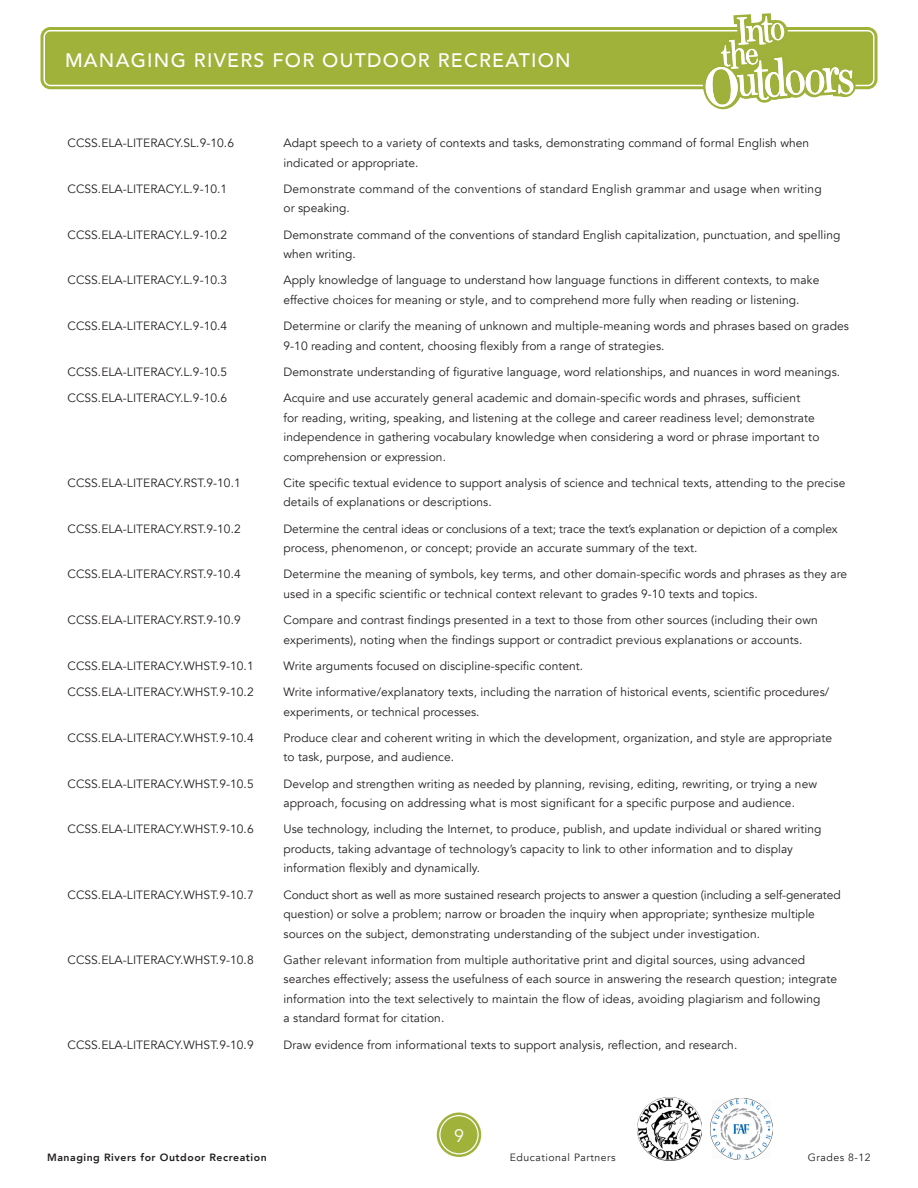
<style>
.page{position:relative;width:918px;height:1188px;background:#fff}
.page>*{position:absolute;margin:0;border:0;box-sizing:border-box;transform-origin:0 0}
.t1{font:500 19.5px "Avenir";letter-spacing:.065em;color:#fff}
.t2{font:18px "Avenir";color:#fff}
.Standards{font:12px/19.5px "Avenir";letter-spacing:.005em;color:#231f20}
.t3{font:800 10.5px "Avenir";letter-spacing:.05em;color:#231f20}
.t4{font:10.5px "Avenir";letter-spacing:.05em;color:#231f20}
</style>
<div class="page">
<div style="left:45px;top:32px;width:828px;height:53px;background:#a1b23b;border-radius:5px"></div>
<div style="left:40px;top:27px;width:837px;height:62px;border:3px solid #a1b23b;border-radius:8px"></div>
<div style="left:47px;top:33px;width:824px;height:50px;border:3px solid #a1b23b;border-radius:2px"></div>
<svg style="left:702px;top:13px;width:154px;height:97px"></svg>
<div style="left:441px;top:1116px;width:36px;height:37px;background:#a1b23b;border-radius:50%"></div>
<div style="left:437px;top:1113px;width:44px;height:44px;border:2px solid #a1b23b;border-radius:50%"></div>
<div style="left:442px;top:1118px;width:34px;height:34px;border:2px solid #a1b23b;border-radius:50%"></div>
<img style="left:638px;top:1097px;width:64px;height:64px">
<img style="left:710px;top:1098px;width:63px;height:62px">
<h1 class="t1" style="left:65px;top:44px;width:507px">MANAGING RIVERS FOR OUTDOOR RECREATION</h1>
<p class="Standards" style="left:68px;top:133px;width:168px">CCSS.ELA-LITERACY.SL.9-10.6</p>
<p class="Standards" style="left:284px;top:133px;width:527px">Adapt speech to a variety of contexts and tasks, demonstrating command of formal English when indicated or appropriate.</p>
<p class="Standards" style="left:68px;top:179px;width:161px">CCSS.ELA-LITERACY.L.9-10.1</p>
<p class="Standards" style="left:284px;top:179px;width:540px">Demonstrate command of the conventions of standard English grammar and usage when writing or speaking.</p>
<p class="Standards" style="left:68px;top:225px;width:161px">CCSS.ELA-LITERACY.L.9-10.2</p>
<p class="Standards" style="left:284px;top:225px;width:559px">Demonstrate command of the conventions of standard English capitalization, punctuation, and spelling when writing.</p>
<p class="Standards" style="left:68px;top:271px;width:161px">CCSS.ELA-LITERACY.L.9-10.3</p>
<p class="Standards" style="left:284px;top:271px;width:537px">Apply knowledge of language to understand how language functions in different contexts, to make effective choices for meaning or style, and to comprehend more fully when reading or listening.</p>
<p class="Standards" style="left:68px;top:316px;width:161px">CCSS.ELA-LITERACY.L.9-10.4</p>
<p class="Standards" style="left:284px;top:316px;width:567px">Determine or clarify the meaning of unknown and multiple-meaning words and phrases based on grades<br>9-10 reading and content, choosing flexibly from a range of strategies.</p>
<p class="Standards" style="left:68px;top:362px;width:161px">CCSS.ELA-LITERACY.L.9-10.5</p>
<p class="Standards" style="left:284px;top:362px;width:558px">Demonstrate understanding of figurative language, word relationships, and nuances in word meanings.</p>
<p class="Standards" style="left:68px;top:388px;width:161px">CCSS.ELA-LITERACY.L.9-10.6</p>
<p class="Standards" style="left:284px;top:388px;width:537px">Acquire and use accurately general academic and domain-specific words and phrases, sufficient<br>for reading, writing, speaking, and listening at the college and career readiness level; demonstrate independence in gathering vocabulary knowledge when considering a word or phrase important to comprehension or expression.</p>
<p class="Standards" style="left:68px;top:473px;width:175px">CCSS.ELA-LITERACY.RST.9-10.1</p>
<p class="Standards" style="left:284px;top:473px;width:563px">Cite specific textual evidence to support analysis of science and technical texts, attending to the precise details of explanations or descriptions.</p>
<p class="Standards" style="left:68px;top:519px;width:175px">CCSS.ELA-LITERACY.RST.9-10.2</p>
<p class="Standards" style="left:284px;top:519px;width:556px">Determine the central ideas or conclusions of a text; trace the text’s explanation or depiction of a complex process, phenomenon, or concept; provide an accurate summary of the text.</p>
<p class="Standards" style="left:68px;top:565px;width:175px">CCSS.ELA-LITERACY.RST.9-10.4</p>
<p class="Standards" style="left:284px;top:565px;width:565px">Determine the meaning of symbols, key terms, and other domain-specific words and phrases as they are used in a specific scientific or technical context relevant to grades 9-10 texts and topics.</p>
<p class="Standards" style="left:68px;top:610px;width:175px">CCSS.ELA-LITERACY.RST.9-10.9</p>
<p class="Standards" style="left:284px;top:610px;width:536px">Compare and contrast findings presented in a text to those from other sources (including their own experiments), noting when the findings support or contradict previous explanations or accounts.</p>
<p class="Standards" style="left:68px;top:656px;width:188px">CCSS.ELA-LITERACY.WHST.9-10.1</p>
<p class="Standards" style="left:284px;top:656px;width:301px">Write arguments focused on discipline-specific content.</p>
<p class="Standards" style="left:68px;top:682px;width:188px">CCSS.ELA-LITERACY.WHST.9-10.2</p>
<p class="Standards" style="left:284px;top:682px;width:547px">Write informative/explanatory texts, including the narration of historical events, scientific procedures/ experiments, or technical processes.</p>
<p class="Standards" style="left:68px;top:728px;width:188px">CCSS.ELA-LITERACY.WHST.9-10.4</p>
<p class="Standards" style="left:284px;top:728px;width:550px">Produce clear and coherent writing in which the development, organization, and style are appropriate to task, purpose, and audience.</p>
<p class="Standards" style="left:68px;top:774px;width:188px">CCSS.ELA-LITERACY.WHST.9-10.5</p>
<p class="Standards" style="left:284px;top:774px;width:535px">Develop and strengthen writing as needed by planning, revising, editing, rewriting, or trying a new approach, focusing on addressing what is most significant for a specific purpose and audience.</p>
<p class="Standards" style="left:68px;top:820px;width:188px">CCSS.ELA-LITERACY.WHST.9-10.6</p>
<p class="Standards" style="left:284px;top:820px;width:539px">Use technology, including the Internet, to produce, publish, and update individual or shared writing products, taking advantage of technology’s capacity to link to other information and to display information flexibly and dynamically.</p>
<p class="Standards" style="left:68px;top:885px;width:188px">CCSS.ELA-LITERACY.WHST.9-10.7</p>
<p class="Standards" style="left:284px;top:885px;width:559px">Conduct short as well as more sustained research projects to answer a question (including a self-generated question) or solve a problem; narrow or broaden the inquiry when appropriate; synthesize multiple sources on the subject, demonstrating understanding of the subject under investigation.</p>
<p class="Standards" style="left:68px;top:950px;width:188px">CCSS.ELA-LITERACY.WHST.9-10.8</p>
<p class="Standards" style="left:284px;top:950px;width:555px">Gather relevant information from multiple authoritative print and digital sources, using advanced searches effectively; assess the usefulness of each source in answering the research question; integrate information into the text selectively to maintain the flow of ideas, avoiding plagiarism and following<br>a standard format for citation.</p>
<p class="Standards" style="left:68px;top:1035px;width:188px">CCSS.ELA-LITERACY.WHST.9-10.9</p>
<p class="Standards" style="left:284px;top:1035px;width:455px">Draw evidence from informational texts to support analysis, reflection, and research.</p>
<h2 class="t2" style="left:454px;top:1125px;width:11px">9</h2>
<p class="t3" style="left:47px;top:1149px;width:221px">Managing Rivers for Outdoor Recreation</p>
<p class="t4" style="left:510px;top:1151px;width:108px">Educational Partners</p>
<p class="t4" style="left:808px;top:1151px;width:65px">Grades 8-12</p>
</div>
